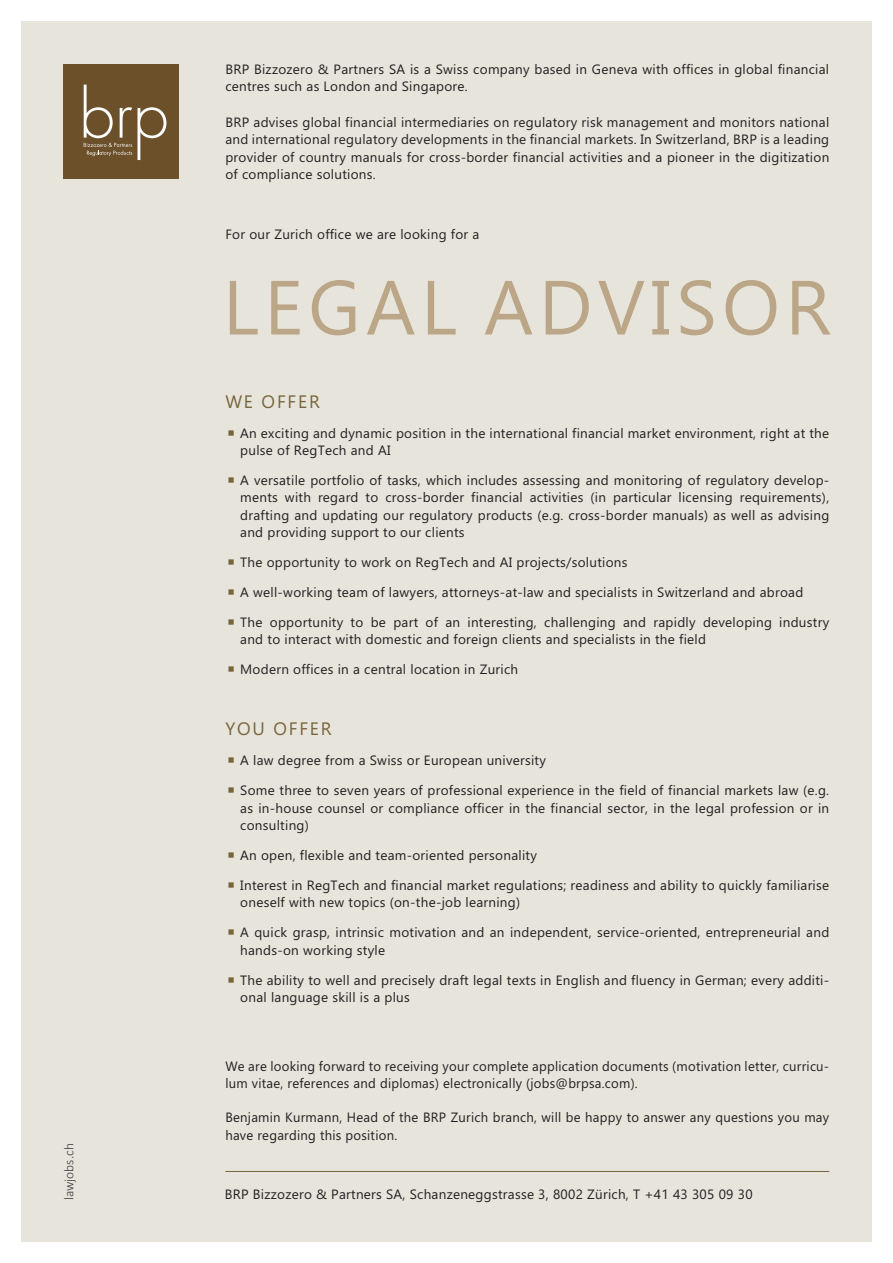
<style>
.page{position:relative;width:893px;height:1263px;background:#fff}
.page>*{position:absolute;margin:0;border:0;box-sizing:border-box;transform-origin:0 0}
.t1{font:76.5px "Ebrima";letter-spacing:.07em;color:#bba687}
.t2{font:18px "Ebrima";letter-spacing:.1em;color:#77663c}
.t3{font:13.5px/17.2px "Ebrima";letter-spacing:.02em;color:#231f20}
.t4{font:300 13.5px "Calibri";color:#3e3e3f}
.s1{color:#77663c}
</style>
<div class="page">
<div style="left:21px;top:21px;width:851px;height:1220px;background:#e7e4dc"></div>
<div style="left:64px;top:64px;width:115px;height:114px;background:#6c502a"></div>
<svg style="left:84px;top:85px;width:82px;height:75px"></svg>
<hr style="left:225px;top:1171px;width:604px;height:1px;background:#77663c">
<p class="t4" style="left:61px;top:1200px;width:59px;rotate:-90deg">lawjobs.ch</p>
<p class="t3" style="left:225px;top:60px;width:605px">BRP Bizzozero &amp; Partners SA is a Swiss company based in Geneva with offices in global financial centres such as London and Singapore.</p>
<p class="t3" style="left:225px;top:113px;width:605px;text-align:justify">BRP advises global financial intermediaries on regulatory risk management and monitors national and international regulatory developments in the financial markets. In Switzerland, BRP is a leading provider of country manuals for cross-border financial activities and a pioneer in the digitization of compliance solutions.</p>
<p class="t3" style="left:225px;top:225px;width:256px">For our Zurich office we are looking for a</p>
<p class="t1" style="left:223px;top:253px;width:610px">LEGAL ADVISOR</p>
<p class="t2" style="left:225px;top:389px;width:96px">WE OFFER</p>
<p class="t3" style="left:240px;top:424px;width:590px;text-indent:-13px"><span class="s1">○</span> An exciting and dynamic position in the international financial market environment, right at the pulse of RegTech and AI</p>
<p class="t3" style="left:240px;top:471px;width:591px;text-align:justify;text-indent:-13px"><span class="s1">○</span> A versatile portfolio of tasks, which includes assessing and monitoring of regulatory develop&shy;ments with regard to cross-border financial activities (in particular licensing requirements), drafting and updating our regulatory products (e.g. cross-border manuals) as well as advising and providing support to our clients</p>
<p class="t3" style="left:227px;top:553px;width:402px"><span class="s1">○</span> The opportunity to work on RegTech and AI projects/solutions</p>
<p class="t3" style="left:227px;top:583px;width:577px"><span class="s1">○</span> A well-working team of lawyers, attorneys-at-law and specialists in Switzerland and abroad</p>
<p class="t3" style="left:240px;top:613px;width:590px;text-indent:-13px"><span class="s1">○</span> The opportunity to be part of an interesting, challenging and rapidly developing industry and to interact with domestic and foreign clients and specialists in the field</p>
<p class="t3" style="left:227px;top:660px;width:292px"><span class="s1">○</span> Modern offices in a central location in Zurich</p>
<p class="t2" style="left:225px;top:716px;width:108px">YOU OFFER</p>
<p class="t3" style="left:227px;top:752px;width:320px"><span class="s1">○</span> A law degree from a Swiss or European university</p>
<p class="t3" style="left:240px;top:782px;width:590px;text-align:justify;text-indent:-13px"><span class="s1">○</span> Some three to seven years of professional experience in the field of financial markets law (e.g. as in-house counsel or compliance officer in the financial sector, in the legal profession or in consulting)</p>
<p class="t3" style="left:227px;top:846px;width:311px"><span class="s1">○</span> An open, flexible and team-oriented personality</p>
<p class="t3" style="left:240px;top:876px;width:590px;text-indent:-13px"><span class="s1">○</span> Interest in RegTech and financial market regulations; readiness and ability to quickly familiarise oneself with new topics (on-the-job learning)</p>
<p class="t3" style="left:240px;top:924px;width:590px;text-indent:-13px"><span class="s1">○</span> A quick grasp, intrinsic motivation and an independent, service-oriented, entrepreneurial and hands-on working style</p>
<p class="t3" style="left:240px;top:971px;width:590px;text-indent:-13px"><span class="s1">○</span> The ability to well and precisely draft legal texts in English and fluency in German; every additi&shy;onal language skill is a plus</p>
<p class="t3" style="left:225px;top:1057px;width:605px">We are looking forward to receiving your complete application documents (motivation letter, curricu&shy;lum vitae, references and diplomas) electronically (jobs@brpsa.com).</p>
<p class="t3" style="left:225px;top:1109px;width:605px">Benjamin Kurmann, Head of the BRP Zurich branch, will be happy to answer any questions you may have regarding this position.</p>
<p class="t3" style="left:225px;top:1185px;width:529px">BRP Bizzozero &amp; Partners SA, Schanzeneggstrasse 3, 8002 Zürich, T +41 43 305 09 30</p>
</div>
